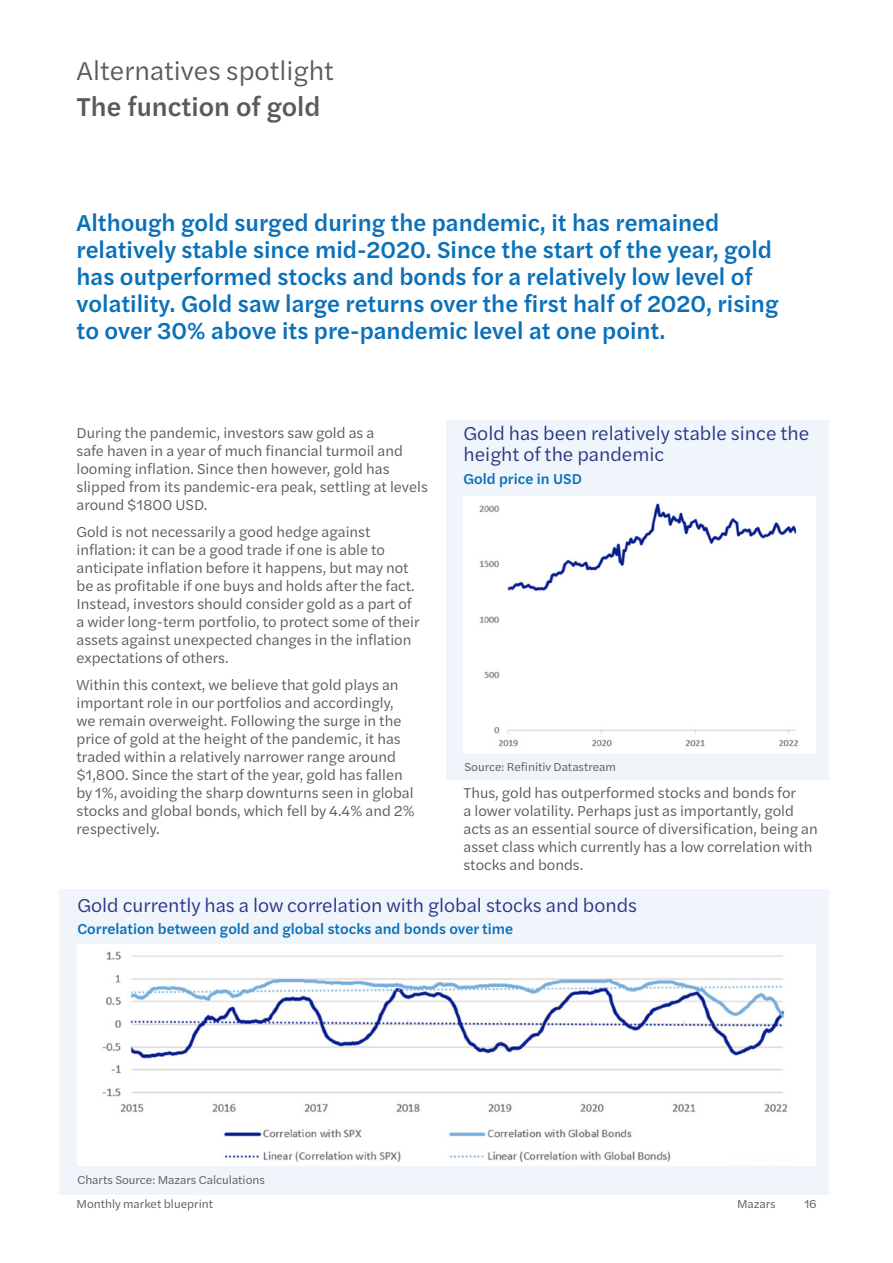
<style>
.page{position:relative;width:893px;height:1263px;background:#fff}
.page>*{position:absolute;margin:0;border:0;box-sizing:border-box;transform-origin:0 0}
.t1{font:27px "Halyard Text";color:#5a5a5a}
.t2{font:500 27px "Halyard Text";color:#5a5a5a}
.t3{font:500 24px/27px "Halyard Text";color:#0970b9}
.t4{font:19.5px/21px "Halyard Text";color:#2a3485}
.t5{font:15px/18px "Halyard Text";color:#5a5a5a}
.t6{font:500 15px "Halyard Text";color:#0970b9}
.t7{font:12px "Halyard Text";color:#5a5a5a}
</style>
<div class="page">
<div style="left:446px;top:420px;width:383px;height:360px;background:#eff5fa"></div>
<div style="left:463px;top:496px;width:353px;height:257px;background:#fff"></div>
<img style="left:479px;top:503px;width:320px;height:244px">
<div style="left:60px;top:890px;width:769px;height:305px;background:#eff5fa"></div>
<div style="left:77px;top:944px;width:739px;height:222px;background:#fff"></div>
<img style="left:102px;top:951px;width:686px;height:211px">
<h1 class="t1" style="left:77px;top:52px;width:259px">Alternatives spotlight</h1>
<h1 class="t2" style="left:77px;top:87px;width:245px">The function of gold</h1>
<p class="t3" style="left:77px;top:208px;width:703px">Although gold surged during the pandemic, it has remained relatively stable since mid-2020. Since the start of the year, gold has outperformed stocks and bonds for a relatively low level of volatility. Gold saw large returns over the first half of 2020, rising to over 30% above its pre-pandemic level at one point.</p>
<p class="t5" style="left:77px;top:423px;width:353px">During the pandemic, investors saw gold as a<br>safe haven in a year of much financial turmoil and looming inflation. Since then however, gold has slipped from its pandemic-era peak, settling at levels around $1800 USD.</p>
<p class="t5" style="left:77px;top:522px;width:345px">Gold is not necessarily a good hedge against inflation: it can be a good trade if one is able to anticipate inflation before it happens, but may not be as profitable if one buys and holds after the fact.<br>Instead, investors should consider gold as a part of a wider long-term portfolio, to protect some of their assets against unexpected changes in the inflation expectations of others.</p>
<p class="t5" style="left:77px;top:675px;width:340px">Within this context, we believe that gold plays an important role in our portfolios and accordingly, we remain overweight. Following the surge in the price of gold at the height of the pandemic, it has traded within a relatively narrower range around $1,800. Since the start of the year, gold has fallen by 1%, avoiding the sharp downturns seen in global stocks and global bonds, which fell by 4.4% and 2% respectively.</p>
<h3 class="t4" style="left:463px;top:422px;width:347px">Gold has been relatively stable since the height of the pandemic</h3>
<p class="t6" style="left:463px;top:468px;width:120px">Gold price in USD</p>
<p class="t7" style="left:464px;top:758px;width:153px">Source: Refinitiv Datastream</p>
<p class="t5" style="left:463px;top:783px;width:356px">Thus, gold has outperformed stocks and bonds for<br>a lower volatility. Perhaps just as importantly, gold acts as an essential source of diversification, being an asset class which currently has a low correlation with stocks and bonds.</p>
<h3 class="t4" style="left:77px;top:894px;width:561px">Gold currently has a low correlation with global stocks and bonds</h3>
<p class="t6" style="left:77px;top:918px;width:437px">Correlation between gold and global stocks and bonds over time</p>
<p class="t7" style="left:77px;top:1171px;width:189px">Charts Source: Mazars Calculations</p>
<p class="t7" style="left:77px;top:1195px;width:138px">Monthly market blueprint</p>
<p class="t7" style="left:737px;top:1195px;width:40px">Mazars</p>
<p class="t7" style="left:804px;top:1195px;width:14px">16</p>
</div>
